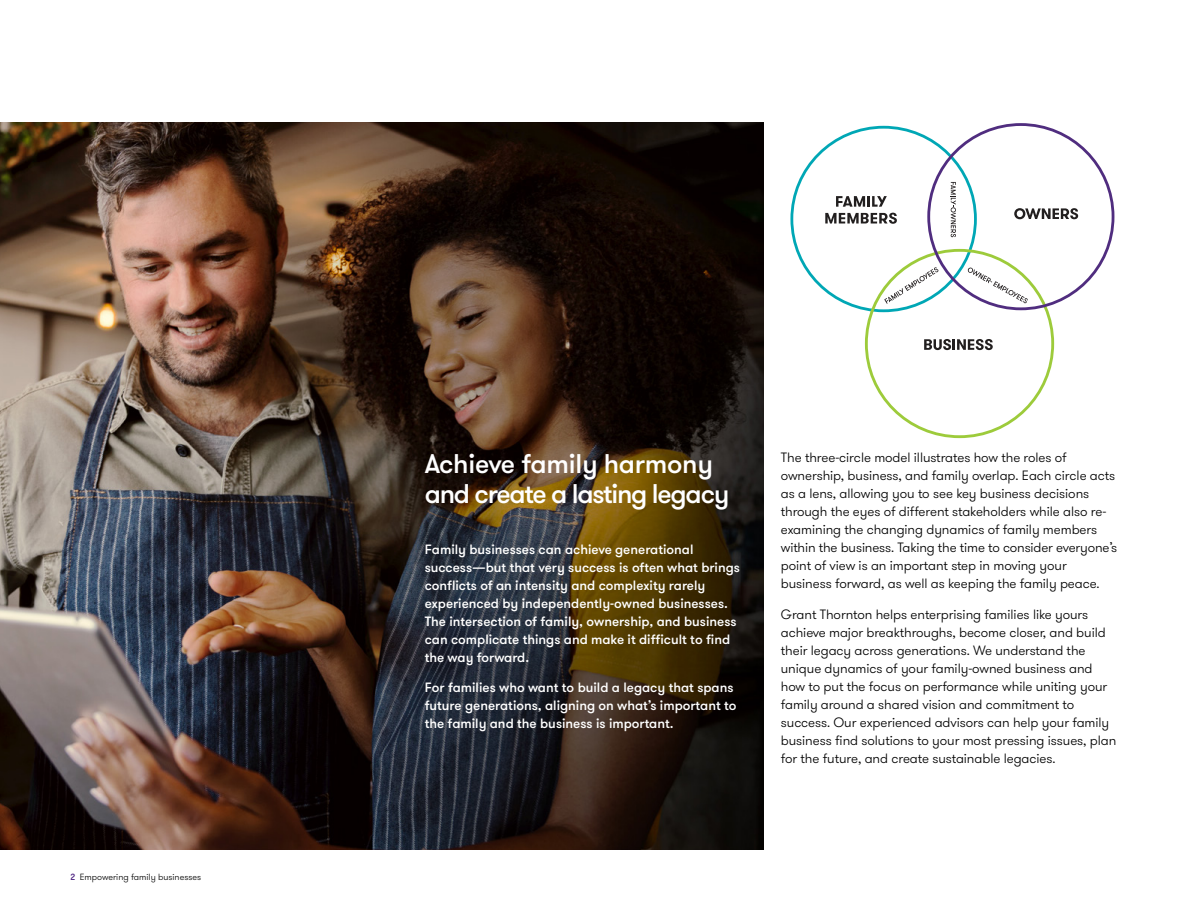
<style>
.page{position:relative;width:1188px;height:918px;background:#fff}
.page>*{position:absolute;margin:0;border:0;box-sizing:border-box;transform-origin:0 0}
.t1{font:500 27px/30px "GT Walsheim Pro";letter-spacing:-.045em;color:#fff}
.Body_Text{font:300 13.5px/18px "GT Walsheim Pro";letter-spacing:-.005em;color:#000}
.Body_Text-2{font:500 13.5px/18px "GT Walsheim Pro";color:#fff}
.t2{font:300 9px "GT Walsheim Pro";color:#000}
.s1{font-weight:500;color:#4f2683}
</style>
<div class="page">
<img style="left:0;top:122px;width:763px;height:727px">
<svg style="left:836px;top:196px;width:51px;height:11px"></svg>
<svg style="left:825px;top:213px;width:72px;height:11px"></svg>
<svg style="left:924px;top:339px;width:69px;height:11px"></svg>
<svg style="left:1014px;top:208px;width:64px;height:11px"></svg>
<svg style="left:884px;top:267px;width:55px;height:37px"></svg>
<svg style="left:968px;top:267px;width:60px;height:36px"></svg>
<svg style="left:951px;top:182px;width:5px;height:55px"></svg>
<p class="t2" style="left:70px;top:871px;width:132px"><span class="s1">2</span> Empowering family businesses</p>
<h2 class="t1" style="left:425px;top:449px;width:306px">Achieve family harmony and create a lasting legacy</h2>
<p class="Body_Text-2" style="left:425px;top:540px;width:317px">Family businesses can achieve generational success—but that very success is often what brings conflicts of an intensity and complexity rarely experienced by independently-owned businesses.<br>The intersection of family, ownership, and business can complicate things and make it difficult to find the way forward.</p>
<p class="Body_Text-2" style="left:425px;top:679px;width:313px">For families who want to build a legacy that spans future generations, aligning on what’s important to the family and the business is important.</p>
<p class="Body_Text" style="left:781px;top:449px;width:338px">The three-circle model illustrates how the roles of ownership, business, and family overlap. Each circle acts as a lens, allowing you to see key business decisions through the eyes of different stakeholders while also re&shy;examining the changing dynamics of family members within the business. Taking the time to consider everyone’s point of view is an important step in moving your business forward, as well as keeping the family peace.</p>
<p class="Body_Text" style="left:781px;top:606px;width:337px">Grant Thornton helps enterprising families like yours achieve major breakthroughs, become closer, and build their legacy across generations. We understand the unique dynamics of your family-owned business and how to put the focus on performance while uniting your family around a shared vision and commitment to success. Our experienced advisors can help your family business find solutions to your most pressing issues, plan for the future, and create sustainable legacies.</p>
</div>
